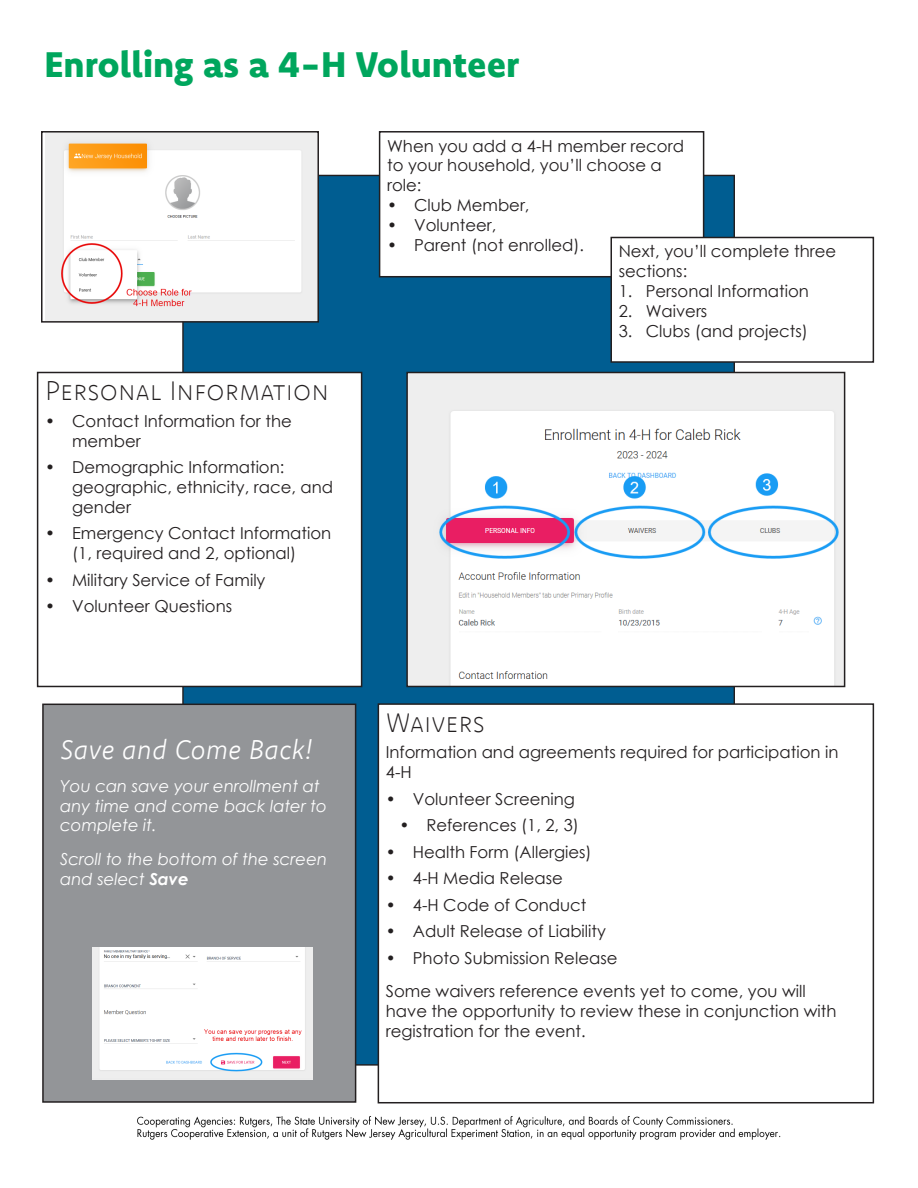
<style>
.page{position:relative;width:918px;height:1188px;background:#fff}
.page>*{position:absolute;margin:0;border:0;box-sizing:border-box;transform-origin:0 0}
.Header_1{font:800 36px "Komet";color:#00a65d}
.Subhead_1{font:27px "Komet Extra Light SC";color:#231f20}
.Subhead_1-2{font:italic 300 27px "Komet";color:#fff}
.Body_Text{font:16.5px/19.8px "Century Gothic";color:#231f20}
.Body_Text-2{font:italic 16.5px/19.8px "Century Gothic";color:#fff}
.s1{font-weight:700}
</style>
<div class="page">
<div style="left:183px;top:175px;width:551px;height:890px;background:#005d91"></div>
<img style="left:137px;top:1116px;width:644px;height:24px">
<div style="left:43px;top:704px;width:313px;height:398px;background:#939598"></div>
<div style="left:42px;top:704px;width:314px;height:399px;border:2px solid #231f20"></div>
<img style="left:45px;top:134px;width:271px;height:186px">
<div style="left:41px;top:131px;width:278px;height:192px;border:2px solid #231f20"></div>
<img style="left:409px;top:375px;width:433px;height:309px">
<div style="left:406px;top:372px;width:439px;height:315px;border:2px solid #231f20"></div>
<img style="left:93px;top:947px;width:220px;height:132px">
<div style="left:380px;top:132px;width:324px;height:145px;background:#fff"></div>
<div style="left:379px;top:131px;width:325px;height:146px;border:2px solid #231f20"></div>
<div style="left:611px;top:238px;width:262px;height:124px;background:#fff"></div>
<div style="left:610px;top:237px;width:264px;height:126px;border:2px solid #231f20"></div>
<div style="left:378px;top:704px;width:495px;height:399px;background:#fff"></div>
<div style="left:378px;top:703px;width:496px;height:400px;border:2px solid #231f20"></div>
<div style="left:38px;top:373px;width:324px;height:313px;background:#fff"></div>
<div style="left:37px;top:372px;width:325px;height:315px;border:2px solid #231f20"></div>
<p class="Header_1" style="left:44px;top:41px;width:477px">Enrolling as a 4-H Volunteer</p>
<p class="Subhead_1" style="left:45px;top:373px;width:286px">Personal Information</p>
<p class="Body_Text" style="left:72px;top:411px;width:221px;text-indent:-27px">• Contact Information for the member</p>
<p class="Body_Text" style="left:72px;top:457px;width:263px;text-indent:-27px">• Demographic Information: geographic, ethnicity, race, and gender</p>
<p class="Body_Text" style="left:45px;top:523px;width:288px;text-align:center">• Emergency Contact Information (1, required and 2, optional)</p>
<p class="Body_Text" style="left:45px;top:570px;width:222px">• Military Service of Family</p>
<p class="Body_Text" style="left:45px;top:596px;width:189px">• Volunteer Questions</p>
<p class="Subhead_1-2" style="left:60px;top:732px;width:254px">Save and Come Back!</p>
<p class="Body_Text-2" style="left:60px;top:776px;width:268px">You can save your enrollment at any time and come back later to complete it.</p>
<p class="Body_Text-2" style="left:60px;top:849px;width:268px">Scroll to the bottom of the screen and select <span class="s1">Save</span></p>
<p class="Body_Text" style="left:387px;top:136px;width:298px">When you add a 4-H member record to your household, you’ll choose a role:</p>
<p class="Body_Text" style="left:387px;top:195px;width:144px">• Club Member,</p>
<p class="Body_Text" style="left:387px;top:215px;width:111px">• Volunteer,</p>
<p class="Body_Text" style="left:387px;top:235px;width:198px">• Parent (not enrolled).</p>
<p class="Body_Text" style="left:619px;top:241px;width:219px">Next, you’ll complete three sections:</p>
<p class="Body_Text" style="left:619px;top:281px;width:192px">1. Personal Information</p>
<p class="Body_Text" style="left:619px;top:301px;width:90px">2. Waivers</p>
<p class="Body_Text" style="left:619px;top:320px;width:191px">3. Clubs (and projects)</p>
<p class="Subhead_1" style="left:386px;top:705px;width:101px">Waivers</p>
<p class="Body_Text" style="left:386px;top:742px;width:454px">Information and agreements required for participation in<br>4-H</p>
<p class="Body_Text" style="left:386px;top:789px;width:191px">• Volunteer Screening</p>
<p class="Body_Text" style="left:399px;top:815px;width:181px">• References (1, 2, 3)</p>
<p class="Body_Text" style="left:386px;top:842px;width:207px">• Health Form (Allergies)</p>
<p class="Body_Text" style="left:386px;top:868px;width:178px">• 4-H Media Release</p>
<p class="Body_Text" style="left:386px;top:895px;width:202px">• 4-H Code of Conduct</p>
<p class="Body_Text" style="left:386px;top:921px;width:222px">• Adult Release of Liability</p>
<p class="Body_Text" style="left:386px;top:948px;width:233px">• Photo Submission Release</p>
<p class="Body_Text" style="left:386px;top:981px;width:452px">Some waivers reference events yet to come, you will have the opportunity to review these in conjunction with registration for the event.</p>
</div>
